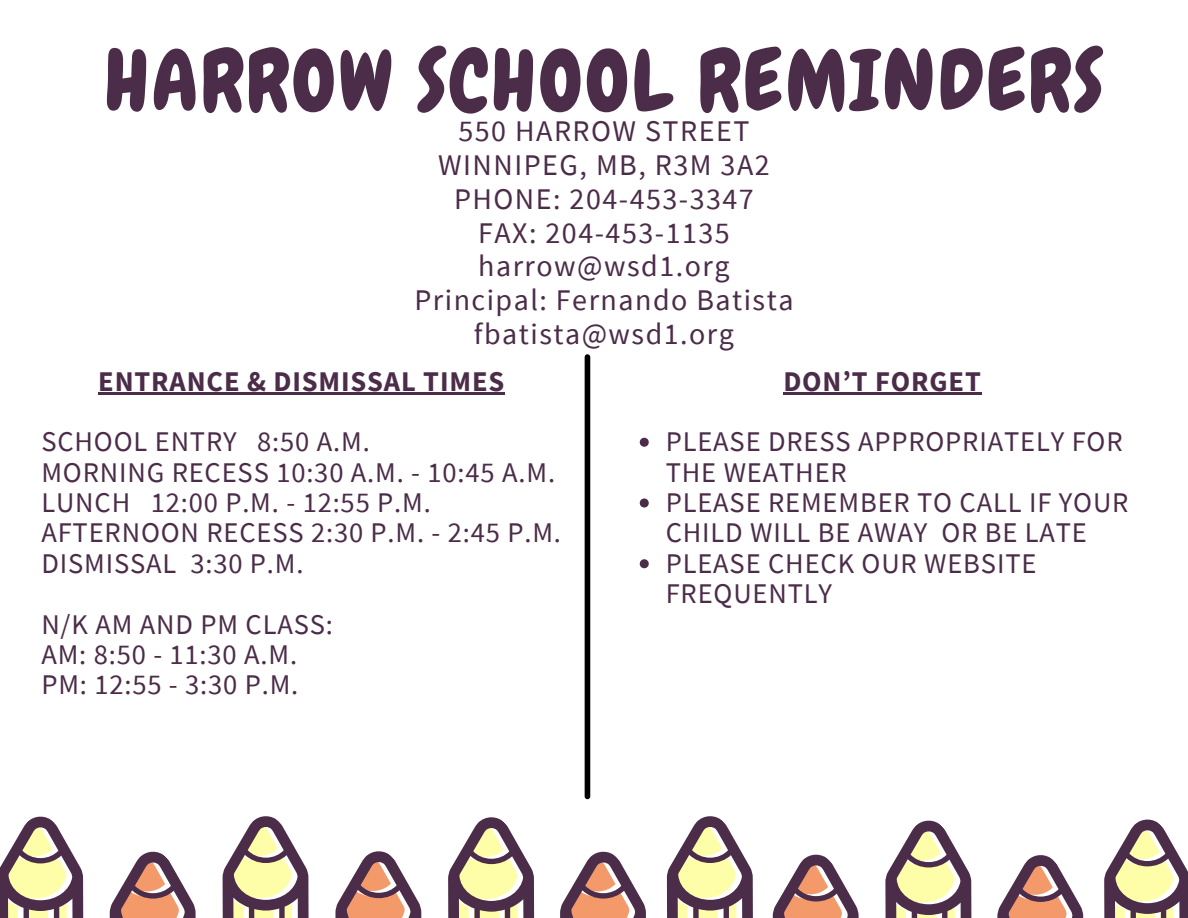
<style>
.page{position:relative;width:1188px;height:918px;background:#fff}
.page>*{position:absolute;margin:0;border:0;box-sizing:border-box;transform-origin:0 0}
.t1{font:84px "Chewy";letter-spacing:.03em;color:#4b2c49}
.t2{font:30px "Source Sans Pro";letter-spacing:.05em;color:#4b2c49}
.t3{font:28.5px/30.3px "Source Sans Pro";letter-spacing:.03em;color:#4b2c49}
.t4{font:700 28.5px "Source Sans Pro";letter-spacing:.03em;color:#4b2c49}
</style>
<div class="page">
<svg style="left:0;top:816px;width:1188px;height:102px"></svg>
<hr style="left:98px;top:393px;width:407px;height:2px;background:#4b2c49">
<hr style="left:783px;top:393px;width:199px;height:2px;background:#4b2c49">
<svg style="left:640px;top:438px;width:9px;height:9px"></svg>
<svg style="left:640px;top:499px;width:9px;height:9px"></svg>
<svg style="left:640px;top:559px;width:9px;height:9px"></svg>
<div style="left:585px;top:357px;width:5px;height:439px;background:#000"></div>
<p class="t1" style="left:104px;top:27px;width:1001px">HARROW SCHOOL REMINDERS</p>
<p class="t2" style="left:458px;top:112px;width:293px">550 HARROW STREET</p>
<p class="t2" style="left:438px;top:146px;width:333px">WINNIPEG, MB, R3M 3A2</p>
<p class="t2" style="left:454px;top:179px;width:301px">PHONE: 204-453-3347</p>
<p class="t2" style="left:478px;top:213px;width:253px">FAX: 204-453-1135</p>
<p class="t2" style="left:478px;top:247px;width:253px">harrow@wsd1.org</p>
<p class="t2" style="left:414px;top:281px;width:381px">Principal: Fernando Batista</p>
<p class="t2" style="left:474px;top:314px;width:262px">fbatista@wsd1.org</p>
<p class="t4" style="left:98px;top:362px;width:408px">ENTRANCE &amp; DISMISSAL TIMES</p>
<p class="t4" style="left:783px;top:362px;width:199px">DON’T FORGET</p>
<p class="t3" style="left:41px;top:426px;width:330px">SCHOOL ENTRY 8:50 A.M.</p>
<p class="t3" style="left:41px;top:456px;width:515px">MORNING RECESS 10:30 A.M. - 10:45 A.M.</p>
<p class="t3" style="left:41px;top:487px;width:391px">LUNCH 12:00 P.M. - 12:55 P.M.</p>
<p class="t3" style="left:41px;top:517px;width:521px">AFTERNOON RECESS 2:30 P.M. - 2:45 P.M.</p>
<p class="t3" style="left:41px;top:547px;width:264px">DISMISSAL 3:30 P.M.</p>
<p class="t3" style="left:41px;top:608px;width:293px">N/K AM AND PM CLASS:</p>
<p class="t3" style="left:41px;top:639px;width:257px">AM: 8:50 - 11:30 A.M.</p>
<p class="t3" style="left:41px;top:669px;width:259px">PM: 12:55 - 3:30 P.M.</p>
<p class="t3" style="left:666px;top:426px;width:458px">PLEASE DRESS APPROPRIATELY FOR<br>THE WEATHER</p>
<p class="t3" style="left:666px;top:487px;width:464px">PLEASE REMEMBER TO CALL IF YOUR<br>CHILD WILL BE AWAY OR BE LATE</p>
<p class="t3" style="left:666px;top:547px;width:372px">PLEASE CHECK OUR WEBSITE<br>FREQUENTLY</p>
</div>
